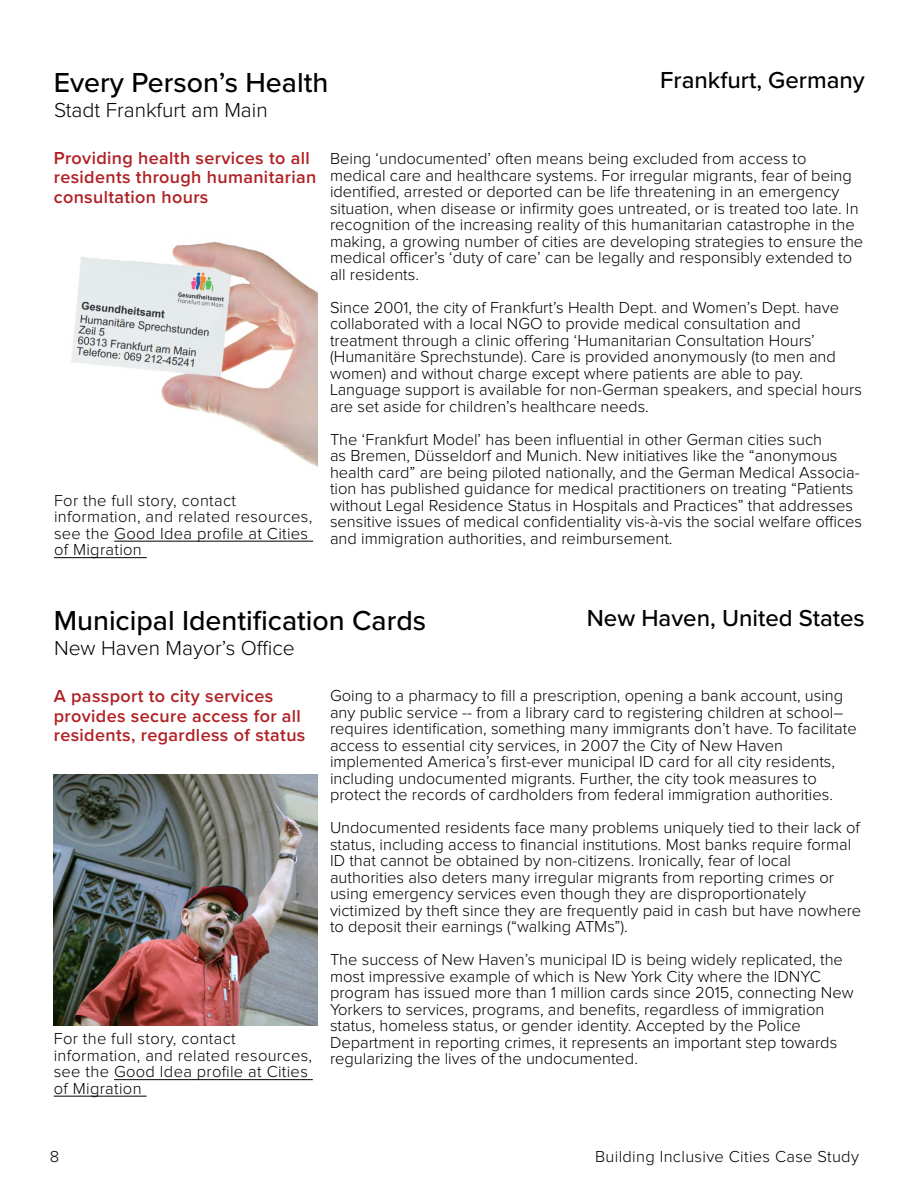
<style>
.page{position:relative;width:918px;height:1188px;background:#fff}
.page>*{position:absolute;margin:0;border:0;box-sizing:border-box;transform-origin:0 0}
.t1{font:500 28.5px "Proxima Nova";color:#000}
.t2{font:500 24px "Proxima Nova";color:#000}
.t3{font:300 21px "Proxima Nova";color:#000}
.t4{font:600 18px/19.5px "Proxima Nova";letter-spacing:.02em;color:#b12024}
.t5{font:300 16.5px/16.5px "Proxima Nova";color:#000}
.t6{font:300 16.5px/16.5px "Proxima Nova";letter-spacing:.02em;color:#000}
</style>
<div class="page">
<img style="left:71px;top:242px;width:246px;height:225px">
<img style="left:54px;top:775px;width:263px;height:250px">
<hr style="left:114px;top:1079px;width:199px;height:1px;background:#000">
<hr style="left:54px;top:1096px;width:93px;height:1px;background:#000">
<hr style="left:114px;top:541px;width:199px;height:1px;background:#000">
<hr style="left:54px;top:557px;width:93px;height:1px;background:#000">
<h1 class="t1" style="left:54px;top:61px;width:276px">Every Person’s Health</h1>
<h2 class="t2" style="left:660px;top:62px;width:206px">Frankfurt, Germany</h2>
<p class="t3" style="left:54px;top:100px;width:215px">Stadt Frankfurt am Main</p>
<p class="t4" style="left:54px;top:148px;width:264px">Providing health services to all residents through humanitarian consultation hours</p>
<p class="t6" style="left:54px;top:493px;width:260px">For the full story, contact information, and related resources, see the Good Idea profile at Cities of Migration</p>
<p class="t5" style="left:330px;top:151px;width:535px">Being ‘undocumented’ often means being excluded from access to medical care and healthcare systems. For irregular migrants, fear of being identified, arrested or deported can be life threatening in an emergency situation, when disease or infirmity goes untreated, or is treated too late. In recognition of the increasing reality of this humanitarian catastrophe in the making, a growing number of cities are developing strategies to ensure the medical officer’s ‘duty of care’ can be legally and responsibly extended to all residents.</p>
<p class="t5" style="left:330px;top:300px;width:534px">Since 2001, the city of Frankfurt’s Health Dept. and Women’s Dept. have collaborated with a local NGO to provide medical consultation and treatment through a clinic offering ‘Humanitarian Consultation Hours’ (Humanitäre Sprechstunde). Care is provided anonymously (to men and women) and without charge except where patients are able to pay.<br>Language support is available for non-German speakers, and special hours are set aside for children’s healthcare needs.</p>
<p class="t5" style="left:330px;top:432px;width:534px">The ‘Frankfurt Model’ has been influential in other German cities such<br>as Bremen, Düsseldorf and Munich. New initiatives like the “anonymous health card” are being piloted nationally, and the German Medical Associa&shy;tion has published guidance for medical practitioners on treating “Patients without Legal Residence Status in Hospitals and Practices” that addresses sensitive issues of medical confidentiality vis-à-vis the social welfare offices and immigration authorities, and reimbursement.</p>
<h1 class="t1" style="left:54px;top:599px;width:374px">Municipal Identification Cards</h1>
<h2 class="t2" style="left:587px;top:601px;width:280px">New Haven, United States</h2>
<p class="t3" style="left:54px;top:638px;width:242px">New Haven Mayor’s Office</p>
<p class="t4" style="left:54px;top:686px;width:253px">A passport to city services provides secure access for all residents, regardless of status</p>
<p class="t6" style="left:54px;top:1031px;width:260px">For the full story, contact information, and related resources, see the Good Idea profile at Cities of Migration</p>
<p class="t5" style="left:330px;top:688px;width:528px">Going to a pharmacy to fill a prescription, opening a bank account, using any public service -- from a library card to registering children at school– requires identification, something many immigrants don’t have. To facilitate access to essential city services, in 2007 the City of New Haven implemented America’s first-ever municipal ID card for all city residents, including undocumented migrants. Further, the city took measures to protect the records of cardholders from federal immigration authorities.</p>
<p class="t5" style="left:330px;top:820px;width:533px">Undocumented residents face many problems uniquely tied to their lack of status, including access to financial institutions. Most banks require formal ID that cannot be obtained by non-citizens. Ironically, fear of local authorities also deters many irregular migrants from reporting crimes or using emergency services even though they are disproportionately victimized by theft since they are frequently paid in cash but have nowhere to deposit their earnings (“walking ATMs”).</p>
<p class="t5" style="left:330px;top:952px;width:525px">The success of New Haven’s municipal ID is being widely replicated, the most impressive example of which is New York City where the IDNYC program has issued more than 1 million cards since 2015, connecting New Yorkers to services, programs, and benefits, regardless of immigration status, homeless status, or gender identity. Accepted by the Police Department in reporting crimes, it represents an important step towards regularizing the lives of the undocumented.</p>
<p class="t5" style="left:50px;top:1149px;width:11px">8</p>
<p class="t6" style="left:595px;top:1149px;width:265px">Building Inclusive Cities Case Study</p>
</div>
